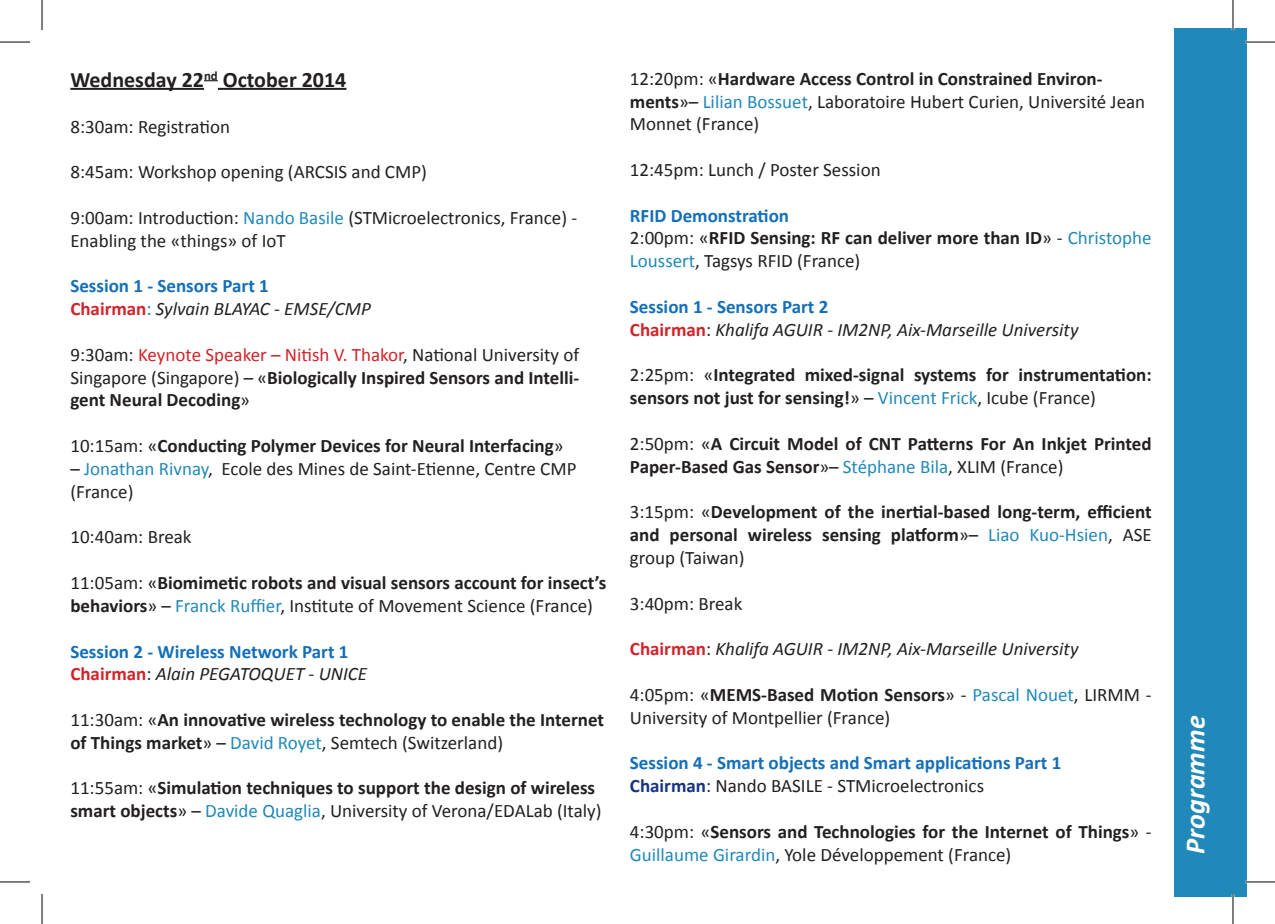
<style>
.page{position:relative;width:1275px;height:924px;background:#fff}
.page>*{position:absolute;margin:0;border:0;box-sizing:border-box;transform-origin:0 0}
.t1{font:italic 700 28px "Calibri";color:#fff}
.t2{font:700 22px "Calibri";color:#231f20}
.t3{font:700 19px/22.8px "Calibri";color:#231f20}
.t4{font:19px/22.8px "Calibri";color:#231f20}
.t5{font:italic 19px/22.8px "Calibri";color:#231f20}
.t6{font:700 19px/22.8px "Calibri";color:#136fb8}
.s1{color:#2189b9}
.s2{font-weight:700;font-style:normal;color:#136fb8}
.s3{font-weight:700;font-style:normal;color:#d1232a}
.s4{font-style:normal;color:#136fb8}
.s5{font-weight:400}
.s6{font-weight:400;color:#d1232a}
.s7{font-weight:400;color:#2189b9}
.s8{color:#d1232a}
.s9{font-weight:400;color:#231f20}
.s10{font-weight:400;font-style:italic;color:#231f20}
.s11{font-weight:700}
.s12{color:#136fb8}
.s13{font-style:normal}
.s14{color:#163382}
</style>
<div class="page">
<hr style="left:70px;top:88px;width:134px;height:2px;background:#231f20">
<svg style="left:204px;top:80px;width:14px;height:1px"></svg>
<hr style="left:218px;top:88px;width:128px;height:2px;background:#231f20">
<div style="left:1174px;top:28px;width:73px;height:867px;background:#2189b9"></div>
<hr style="left:1245px;top:41px;width:30px;height:2px;background:#fff">
<hr style="left:1245px;top:880px;width:30px;height:2px;background:#fff">
<hr style="left:1231px;top:0;width:3px;height:30px;background:#fff">
<hr style="left:1231px;top:893px;width:3px;height:30px;background:#fff">
<hr style="left:0;top:42px;width:30px;height:1px;background:#000">
<hr style="left:1245px;top:42px;width:30px;height:1px;background:#000">
<hr style="left:0;top:881px;width:30px;height:1px;background:#000">
<hr style="left:1245px;top:881px;width:30px;height:1px;background:#000">
<hr style="left:42px;top:0;width:1px;height:30px;background:#000">
<hr style="left:42px;top:893px;width:1px;height:30px;background:#000">
<hr style="left:1232px;top:0;width:1px;height:30px;background:#000">
<hr style="left:1232px;top:893px;width:1px;height:30px;background:#000">
<p class="t2" style="left:70px;top:65px;width:278px">Wednesday 22<sup>nd</sup> October 2014</p>
<p class="t4" style="left:70px;top:115px;width:161px">8:30am: Registration</p>
<p class="t4" style="left:70px;top:160px;width:358px">8:45am: Workshop opening (ARCSIS and CMP)</p>
<p class="t4" style="left:70px;top:206px;width:508px">9:00am: Introduction: <span class="s1">Nando Basile</span> (STMicroelectronics, France) -<br>Enabling the «things» of IoT</p>
<p class="t5" style="left:70px;top:274px;width:302px"><span class="s2">Session 1 - Sensors Part 1<br></span><span class="s3">Chairman</span><span class="s4">:</span> Sylvain BLAYAC - EMSE/CMP</p>
<p class="t3" style="left:70px;top:343px;width:510px;text-align:justify"><span class="s5">9:30am:</span> <span class="s6">Keynote Speaker – Nitish V. Thakor</span><span class="s5">, National University of Singapore (Singapore) – «</span>Biologically Inspired Sensors and Intelli&shy;gent Neural Decoding<span class="s5">»</span></p>
<p class="t3" style="left:70px;top:434px;width:495px"><span class="s5">10:15am: «</span>Conducting Polymer Devices for Neural Interfacing<span class="s5">»</span></p>
<p class="t4" style="left:70px;top:457px;width:507px">– <span class="s1">Jonathan Rivnay</span>, Ecole des Mines de Saint-Etienne, Centre CMP (France)</p>
<p class="t4" style="left:70px;top:525px;width:123px">10:40am: Break</p>
<p class="t3" style="left:70px;top:571px;width:537px"><span class="s5">11:05am: «</span>Biomimetic robots and visual sensors account for insect’s behaviors<span class="s5">» –</span> <span class="s7">Franck Ruffier</span><span class="s5">, Institute of Movement Science (France)</span></p>
<p class="t6" style="left:70px;top:639px;width:298px">Session 2 - Wireless Network Part 1<br><span class="s8">Chairman</span><span class="s9">:</span> <span class="s10">Alain PEGATOQUET - UNICE</span></p>
<p class="t3" style="left:70px;top:708px;width:535px"><span class="s5">11:30am: «</span>An innovative wireless technology to enable the Internet of Things market<span class="s5">» –</span> <span class="s7">David Royet</span><span class="s5">, Semtech (Switzerland)</span></p>
<p class="t3" style="left:70px;top:776px;width:533px"><span class="s5">11:55am: «</span>Simulation techniques to support the design of wireless smart objects<span class="s5">» –</span> <span class="s7">Davide Quaglia</span><span class="s5">, University of Verona/EDALab (Italy)</span></p>
<p class="t4" style="left:630px;top:67px;width:517px">12:20pm: «<span class="s11">Hardware Access Control in Constrained Environ&shy;ments</span>»– <span class="s1">Lilian Bossuet</span>, Laboratoire Hubert Curien, Université Jean<br>Monnet (France)</p>
<p class="t4" style="left:630px;top:158px;width:252px">12:45pm: Lunch / Poster Session</p>
<p class="t3" style="left:630px;top:204px;width:523px"><span class="s12">RFID Demonstration<br></span><span class="s5">2:00pm: «</span>RFID Sensing: RF can deliver more than ID<span class="s5">» -</span> <span class="s7">Christophe<br>Loussert</span><span class="s5">, Tagsys RFID (France)</span></p>
<p class="t5" style="left:630px;top:294px;width:450px"><span class="s2">Session 1 - Sensors Part 2<br></span><span class="s3">Chairman</span><span class="s13">:</span> Khalifa AGUIR - IM2NP, Aix-Marseille University</p>
<p class="t3" style="left:630px;top:363px;width:523px"><span class="s5">2:25pm: «</span>Integrated mixed-signal systems for instrumentation: sensors not just for sensing!<span class="s5">» –</span> <span class="s7">Vincent Frick</span><span class="s5">, Icube (France)</span></p>
<p class="t3" style="left:630px;top:432px;width:523px"><span class="s5">2:50pm: «</span>A Circuit Model of CNT Patterns For An Inkjet Printed<br>Paper-Based Gas Sensor<span class="s5">»–</span> <span class="s7">Stéphane Bila</span><span class="s5">, XLIM (France)</span></p>
<p class="t3" style="left:630px;top:500px;width:523px;text-align:justify"><span class="s5">3:15pm: «</span>Development of the inertial-based long-term, efficient and personal wireless sensing platform<span class="s5">»–</span> <span class="s7">Liao Kuo-Hsien</span><span class="s5">, ASE group (Taiwan)</span></p>
<p class="t4" style="left:630px;top:591px;width:114px">3:40pm: Break</p>
<p class="t5" style="left:630px;top:636px;width:450px"><span class="s3">Chairman</span><span class="s13">:</span> Khalifa AGUIR - IM2NP, Aix-Marseille University</p>
<p class="t4" style="left:630px;top:683px;width:523px">4:05pm: «<span class="s11">MEMS-Based Motion Sensors</span>» - <span class="s1">Pascal Nouet</span>, LIRMM -<br>University of Montpellier (France)</p>
<p class="t6" style="left:630px;top:751px;width:433px">Session 4 - Smart objects and Smart applications Part 1<br><span class="s14">Chairman</span><span class="s9">: Nando BASILE - STMicroelectronics</span></p>
<p class="t3" style="left:630px;top:819px;width:523px"><span class="s5">4:30pm: «</span>Sensors and Technologies for the Internet of Things<span class="s5">» -<br></span><span class="s7">Guillaume Girardin</span><span class="s5">, Yole Développement (France)</span></p>
<h1 class="t1" style="left:1177px;top:853px;width:139px;rotate:-90deg">Programme</h1>
</div>
